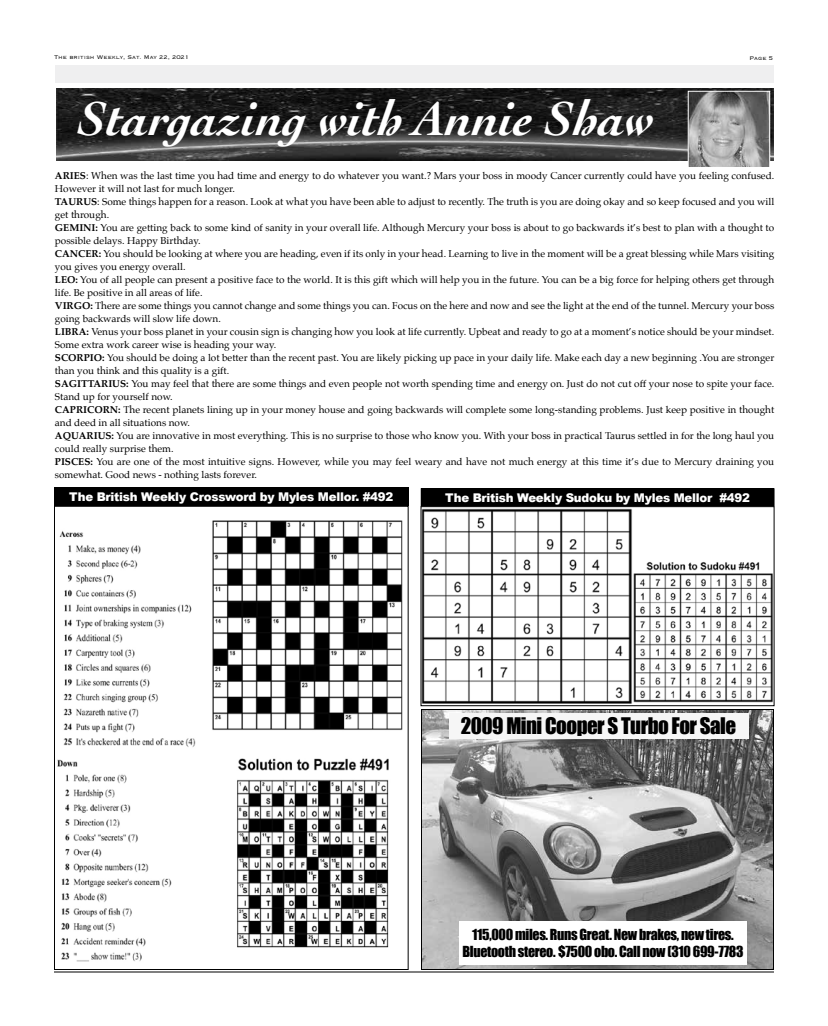
<style>
.page{position:relative;width:828px;height:1026px;background:#fff}
.page>*{position:absolute;margin:0;border:0;box-sizing:border-box;transform-origin:0 0}
.t1{font:italic 700 50px "Cochin";color:#fff}
.t2{font:21px "Impact";letter-spacing:-.025em;color:#000}
.t3{font:14px/16.8px "Impact";letter-spacing:-.025em;color:#000;text-align:center}
.t4{font:900 12px "Arial";letter-spacing:-.02em;color:#fff}
.t5{font:10px/13px "Palatino";color:#000}
.t6{font:300 7px "Copperplate";color:#000}
.s1{font-weight:700}
</style>
<div class="page">
<hr style="left:54px;top:972px;width:720px;height:1px;background:#000">
<div style="left:55px;top:65px;width:719px;height:18px;background:#efeff0"></div>
<div style="left:421px;top:489px;width:353px;height:17px;background:#000"></div>
<div style="left:421px;top:488px;width:354px;height:18px;border:1px solid #000"></div>
<div style="left:54px;top:487px;width:355px;height:19px;background:#000"></div>
<img style="left:57px;top:520px;width:346px;height:442px">
<img style="left:423px;top:509px;width:349px;height:195px">
<div style="left:421px;top:506px;width:353px;height:200px;border:1px solid #000"></div>
<img style="left:423px;top:711px;width:349px;height:257px">
<div style="left:421px;top:709px;width:353px;height:261px;border:1px solid #000"></div>
<div style="left:449px;top:713px;width:299px;height:25px;background:#f6f6f6"></div>
<div style="left:459px;top:921px;width:288px;height:44px;background:#fff"></div>
<img style="left:56px;top:89px;width:717px;height:72px">
<img style="left:690px;top:93px;width:78px;height:73px">
<div style="left:688px;top:91px;width:82px;height:77px;border:1px solid #fff"></div>
<p class="t6" style="left:54px;top:53px;width:137px">The british Weekly, Sat. May 22, 2021</p>
<p class="t6" style="left:750px;top:54px;width:25px">Page 5</p>
<h1 class="t1" style="left:79px;top:85px;width:577px">Stargazing with Annie Shaw</h1>
<p class="t5" style="left:55px;top:169px;width:721px"><span class="s1">ARIES</span>: When was the last time you had time and energy to do whatever you want.? Mars your boss in moody Cancer currently could have you feeling confused.<br>However it will not last for much longer.<br><span class="s1">TAURUS</span>: Some things happen for a reason. Look at what you have been able to adjust to recently. The truth is you are doing okay and so keep focused and you will get through.<br><span class="s1">GEMINI:</span> You are getting back to some kind of sanity in your overall life. Although Mercury your boss is about to go backwards it’s best to plan with a thought to possible delays. Happy Birthday.<br><span class="s1">CANCER:</span> You should be looking at where you are heading, even if its only in your head. Learning to live in the moment will be a great blessing while Mars visiting you gives you energy overall.<br><span class="s1">LEO:</span> You of all people can present a positive face to the world. It is this gift which will help you in the future. You can be a big force for helping others get through life. Be positive in all areas of life.<br><span class="s1">VIRGO:</span> There are some things you cannot change and some things you can. Focus on the here and now and see the light at the end of the tunnel. Mercury your boss going backwards will slow life down.<br><span class="s1">LIBRA:</span> Venus your boss planet in your cousin sign is changing how you look at life currently. Upbeat and ready to go at a moment’s notice should be your mindset.<br>Some extra work career wise is heading your way.<br><span class="s1">SCORPIO:</span> You should be doing a lot better than the recent past. You are likely picking up pace in your daily life. Make each day a new beginning .You are stronger than you think and this quality is a gift.<br><span class="s1">SAGITTARIUS:</span> You may feel that there are some things and even people not worth spending time and energy on. Just do not cut off your nose to spite your face.<br>Stand up for yourself now.<br><span class="s1">CAPRICORN:</span> The recent planets lining up in your money house and going backwards will complete some long-standing problems. Just keep positive in thought and deed in all situations now.<br><span class="s1">AQUARIUS:</span> You are innovative in most everything. This is no surprise to those who know you. With your boss in practical Taurus settled in for the long haul you could really surprise them.<br><span class="s1">PISCES:</span> You are one of the most intuitive signs. However, while you may feel weary and have not much energy at this time it’s due to Mercury draining you somewhat. Good news - nothing lasts forever.</p>
<p class="t4" style="left:69px;top:488px;width:326px">The British Weekly Crossword by Myles Mellor. #492</p>
<p class="t4" style="left:445px;top:489px;width:306px">The British Weekly Sudoku by Myles Mellor #492</p>
<h2 class="t2" style="left:461px;top:709px;width:277px">2009 Mini Cooper S Turbo For Sale</h2>
<h3 class="t3" style="left:463px;top:926px;width:282px">115,000 miles. Runs Great. New brakes, new tires.<br>Bluetooth stereo. $7500 obo. Call now (310 699-7783</h3>
</div>
